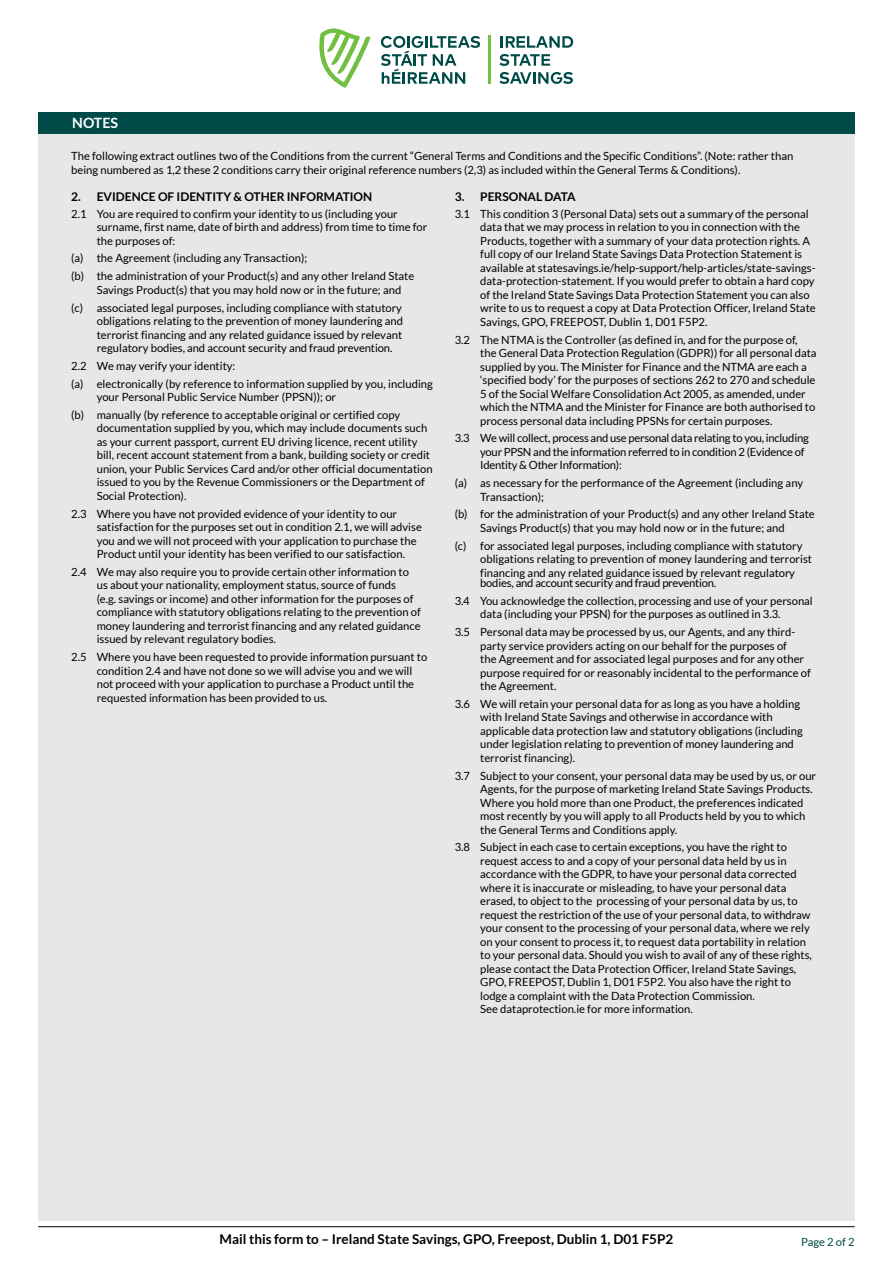
<style>
.page{position:relative;width:893px;height:1263px;background:#fff}
.page>*{position:absolute;margin:0;border:0;box-sizing:border-box;transform-origin:0 0}
.t1{font:700 14.25px "Lato";color:#fff}
.t2{font:700 13.5px "Lato";color:#000}
.t3{font:700 12px "Lato";color:#000}
.t4{font:11.25px/13.5px "Lato";color:#000}
.t5{font:11.25px/13.5px "Lato";letter-spacing:-.02em;color:#000}
.t6{font:11.25px "Lato";color:#004b47}
</style>
<div class="page">
<div style="left:38px;top:128px;width:817px;height:1093px;background:#e6e7e8"></div>
<div style="left:38px;top:112px;width:817px;height:21px;background:#004b47"></div>
<hr style="left:38px;top:1226px;width:817px;height:1px;background:#000">
<svg style="left:319px;top:28px;width:52px;height:60px"></svg>
<hr style="left:489px;top:35px;width:2px;height:49px;background:#72bf44">
<svg style="left:381px;top:36px;width:99px;height:48px"></svg>
<svg style="left:501px;top:36px;width:72px;height:12px"></svg>
<svg style="left:500px;top:54px;width:50px;height:12px"></svg>
<svg style="left:500px;top:72px;width:73px;height:12px"></svg>
<p class="t1" style="left:72px;top:115px;width:47px">NOTES</p>
<p class="t4" style="left:71px;top:150px;width:724px">The following extract outlines two of the Conditions from the current “General Terms and Conditions and the Specific Conditions”. (Note: rather than being numbered as 1,2 these 2 conditions carry their original reference numbers (2,3) as included within the General Terms &amp; Conditions).</p>
<p class="t3" style="left:455px;top:190px;width:122px">3. PERSONAL DATA</p>
<p class="t4" style="left:480px;top:207px;width:337px;text-indent:-26px">3.1 This condition 3 (Personal Data) sets out a summary of the personal data that we may process in relation to you in connection with the Products, together with a summary of your data protection rights. A full copy of our Ireland State Savings Data Protection Statement is available at statesavings.ie/help-support/help-articles/state-savings&shy;data-protection-statement. If you would prefer to obtain a hard copy of the Ireland State Savings Data Protection Statement you can also write to us to request a copy at Data Protection Officer, Ireland State Savings, GPO, FREEPOST, Dublin 1, D01 F5P2.</p>
<p class="t4" style="left:480px;top:333px;width:338px;text-indent:-26px">3.2 The NTMA is the Controller (as defined in, and for the purpose of, the General Data Protection Regulation (GDPR)) for all personal data supplied by you. The Minister for Finance and the NTMA are each a ‘specified body’ for the purposes of sections 262 to 270 and schedule 5 of the Social Welfare Consolidation Act 2005, as amended, under which the NTMA and the Minister for Finance are both authorised to process personal data including PPSNs for certain purposes.</p>
<p class="t5" style="left:480px;top:431px;width:330px;text-indent:-26px">3.3 We will collect, process and use personal data relating to you, including your PPSN and the information referred to in condition 2 (Evidence of<br>Identity &amp; Other Information):</p>
<p class="t4" style="left:480px;top:476px;width:324px;text-indent:-26px">(a) as necessary for the performance of the Agreement (including any<br>Transaction);</p>
<p class="t4" style="left:455px;top:507px;width:362px;text-align:center">(b) for the administration of your Product(s) and any other Ireland State<br>Savings Product(s) that you may hold now or in the future; and</p>
<p class="t4" style="left:480px;top:539px;width:333px;text-indent:-26px">(c) for associated legal purposes, including compliance with statutory obligations relating to prevention of money laundering and terrorist financing and any related guidance issued by relevant regulatory</p>
<p class="t4" style="left:455px;top:574px;width:360px;line-height:17.7px;text-indent:26px">bodies, and account security and fraud prevention.<br>3.4 You acknowledge the collection, processing and use of your personal</p>
<p class="t4" style="left:455px;top:605px;width:342px;line-height:17.7px;text-indent:26px">data (including your PPSN) for the purposes as outlined in 3.3.<br>3.5 Personal data may be processed by us, our Agents, and any third-</p>
<p class="t4" style="left:480px;top:639px;width:332px">party service providers acting on our behalf for the purposes of<br>the Agreement and for associated legal purposes and for any other purpose required for or reasonably incidental to the performance of the Agreement.</p>
<p class="t4" style="left:480px;top:697px;width:324px;text-indent:-26px">3.6 We will retain your personal data for as long as you have a holding with Ireland State Savings and otherwise in accordance with applicable data protection law and statutory obligations (including under legislation relating to prevention of money laundering and terrorist financing).</p>
<p class="t4" style="left:480px;top:769px;width:337px;text-indent:-26px">3.7 Subject to your consent, your personal data may be used by us, or our Agents, for the purpose of marketing Ireland State Savings Products.<br>Where you hold more than one Product, the preferences indicated most recently by you will apply to all Products held by you to which the General Terms and Conditions apply.</p>
<p class="t4" style="left:480px;top:840px;width:333px;text-indent:-26px">3.8 Subject in each case to certain exceptions, you have the right to request access to and a copy of your personal data held by us in accordance with the GDPR, to have your personal data corrected where it is inaccurate or misleading, to have your personal data erased, to object to the processing of your personal data by us, to request the restriction of the use of your personal data, to withdraw your consent to the processing of your personal data, where we rely on your consent to process it, to request data portability in relation to your personal data. Should you wish to avail of any of these rights, please contact the Data Protection Officer, Ireland State Savings, GPO, FREEPOST, Dublin 1, D01 F5P2. You also have the right to lodge a complaint with the Data Protection Commission.<br>See dataprotection.ie for more information.</p>
<p class="t3" style="left:71px;top:190px;width:303px">2. EVIDENCE OF IDENTITY &amp; OTHER INFORMATION</p>
<p class="t4" style="left:97px;top:207px;width:332px;text-indent:-26px">2.1 You are required to confirm your identity to us (including your surname, first name, date of birth and address) from time to time for the purposes of:</p>
<p class="t4" style="left:71px;top:249px;width:345px;line-height:17.7px">(a) the Agreement (including any Transaction);<br>(b) the administration of your Product(s) and any other Ireland State</p>
<p class="t4" style="left:71px;top:281px;width:332px;line-height:17.7px;text-align:right">Savings Product(s) that you may hold now or in the future; and<br>(c) associated legal purposes, including compliance with statutory</p>
<p class="t4" style="left:97px;top:314px;width:308px;text-align:justify">obligations relating to the prevention of money laundering and terrorist financing and any related guidance issued by relevant regulatory bodies, and account security and fraud prevention.</p>
<p class="t4" style="left:71px;top:357px;width:363px;line-height:17.7px">2.2 We may verify your identity:<br>(a) electronically (by reference to information supplied by you, including</p>
<p class="t4" style="left:71px;top:388px;width:331px;line-height:17.7px;text-indent:26px">your Personal Public Service Number (PPSN)); or<br>(b) manually (by reference to acceptable original or certified copy</p>
<p class="t4" style="left:97px;top:421px;width:337px">documentation supplied by you, which may include documents such as your current passport, current EU driving licence, recent utility bill, recent account statement from a bank, building society or credit union, your Public Services Card and/or other official documentation issued to you by the Revenue Commissioners or the Department of Social Protection).</p>
<p class="t4" style="left:97px;top:507px;width:327px;text-indent:-26px">2.3 Where you have not provided evidence of your identity to our satisfaction for the purposes set out in condition 2.1, we will advise you and we will not proceed with your application to purchase the Product until your identity has been verified to our satisfaction.</p>
<p class="t4" style="left:97px;top:565px;width:326px;text-indent:-26px">2.4 We may also require you to provide certain other information to us about your nationality, employment status, source of funds<br>(e.g. savings or income) and other information for the purposes of compliance with statutory obligations relating to the prevention of money laundering and terrorist financing and any related guidance issued by relevant regulatory bodies.</p>
<p class="t4" style="left:97px;top:650px;width:332px;text-indent:-26px">2.5 Where you have been requested to provide information pursuant to condition 2.4 and have not done so we will advise you and we will not proceed with your application to purchase a Product until the requested information has been provided to us.</p>
<p class="t2" style="left:220px;top:1231px;width:455px">Mail this form to – Ireland State Savings, GPO, Freepost, Dublin 1, D01 F5P2</p>
<p class="t6" style="left:801px;top:1235px;width:55px">Page 2 of 2</p>
</div>
